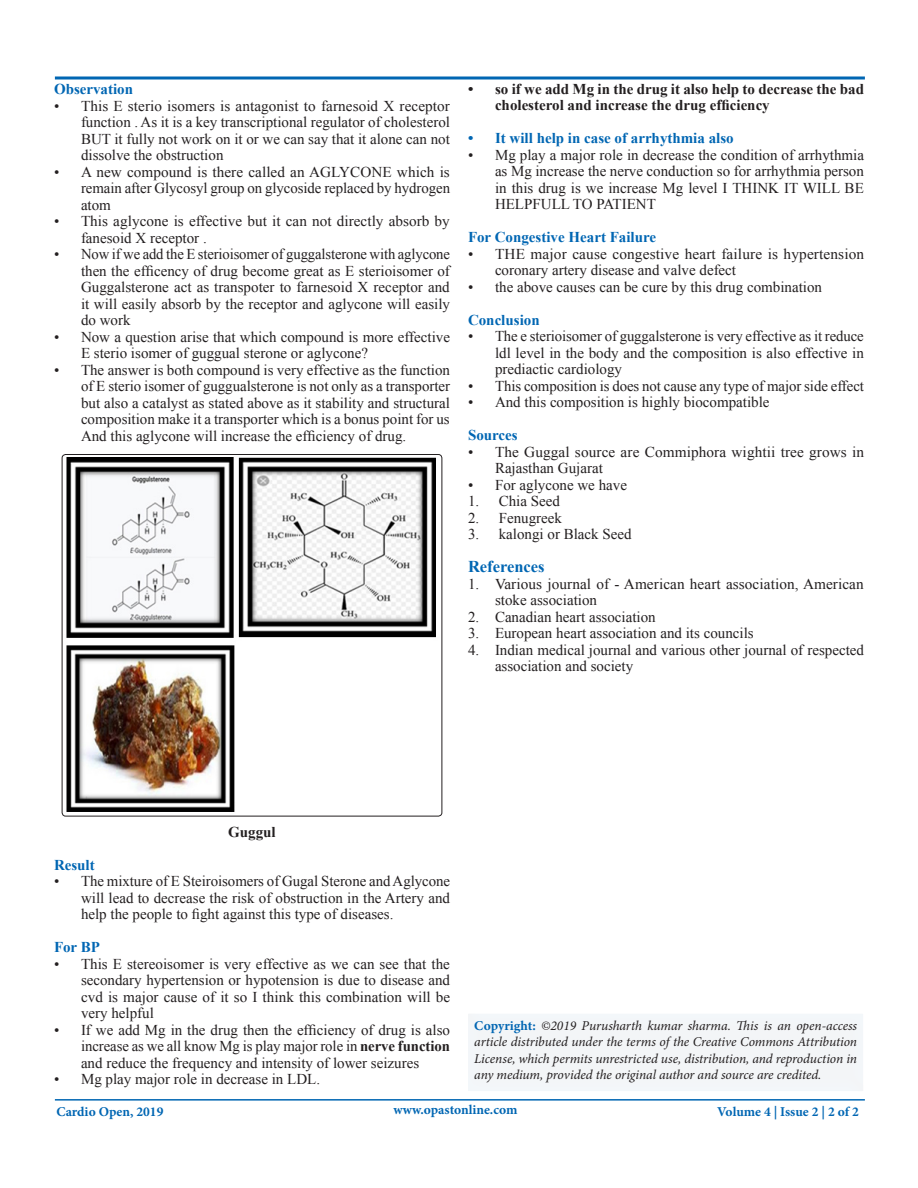
<style>
.page{position:relative;width:918px;height:1188px;background:#fff}
.page>*{position:absolute;margin:0;border:0;box-sizing:border-box;transform-origin:0 0}
.t1{font:700 16.5px "Times New Roman";color:#0166b3}
.t2{font:15px/16.5px "Times New Roman";color:#231f20;text-align:justify}
.t3{font:700 15px "Times New Roman";color:#0166b3}
.t4{font:700 15px/16.5px "Times New Roman";color:#231f20}
.t5{font:italic 13.5px/16.5px "Minion Pro";letter-spacing:-.01em;color:#231f20;text-align:justify}
.t6{font:700 13.5px "Minion Pro";color:#0166b3}
.s1{font-weight:700}
.s2{font-weight:700;font-style:normal;color:#0166b3}
</style>
<div class="page">
<hr style="left:55px;top:1099px;width:810px;height:2px;background:#0166b3">
<svg style="left:54px;top:76px;width:811px;height:4px"></svg>
<img style="left:62px;top:454px;width:380px;height:362px">
<div style="left:62px;top:454px;width:380px;height:362px;border:1px solid #231f20;border-radius:4px"></div>
<div style="left:464px;top:1007px;width:401px;height:86px;background:#f3f5f7"></div>
<p class="t3" style="left:54px;top:79px;width:81px">Observation</p>
<p class="t2" style="left:81px;top:97px;width:371px;text-indent:-27px">• This E sterio isomers is antagonist to farnesoid X receptor function . As it is a key transcriptional regulator of cholesterol BUT it fully not work on it or we can say that it alone can not dissolve the obstruction</p>
<p class="t2" style="left:81px;top:163px;width:371px;text-indent:-27px">• A new compound is there called an AGLYCONE which is remain after Glycosyl group on glycoside replaced by hydrogen atom</p>
<p class="t2" style="left:81px;top:213px;width:370px;text-indent:-27px">• This aglycone is effective but it can not directly absorb by fanesoid X receptor .</p>
<p class="t2" style="left:81px;top:246px;width:371px;text-indent:-27px">• Now if we add the E sterioisomer of guggalsterone with aglycone then the efficency of drug become great as E sterioisomer of Guggalsterone act as transpoter to farnesoid X receptor and it will easily absorb by the receptor and aglycone will easily do work</p>
<p class="t2" style="left:81px;top:328px;width:371px;text-indent:-27px">• Now a question arise that which compound is more effective<br>E sterio isomer of guggual sterone or aglycone?</p>
<p class="t2" style="left:81px;top:361px;width:371px;text-indent:-27px">• The answer is both compound is very effective as the function of E sterio isomer of guggualsterone is not only as a transporter but also a catalyst as stated above as it stability and structural composition make it a transporter which is a bonus point for us And this aglycone will increase the efficiency of drug.</p>
<p class="t4" style="left:495px;top:80px;width:371px;text-indent:-27px">• so if we add Mg in the drug it also help to decrease the bad cholesterol and increase the drug efficiency</p>
<p class="t3" style="left:468px;top:128px;width:267px">• It will help in case of arrhythmia also</p>
<p class="t2" style="left:495px;top:146px;width:371px;text-indent:-27px">• Mg play a major role in decrease the condition of arrhythmia as Mg increase the nerve conduction so for arrhythmia person in this drug is we increase Mg level I THINK IT WILL BE HELPFULL TO PATIENT</p>
<p class="t3" style="left:468px;top:227px;width:190px">For Congestive Heart Failure</p>
<p class="t2" style="left:495px;top:245px;width:371px;text-indent:-27px">• THE major cause congestive heart failure is hypertension coronary artery disease and valve defect</p>
<p class="t2" style="left:468px;top:278px;width:356px">• the above causes can be cure by this drug combination</p>
<p class="t3" style="left:468px;top:309px;width:73px">Conclusion</p>
<p class="t2" style="left:495px;top:328px;width:370px;text-indent:-27px">• The e sterioisomer of guggalsterone is very effective as it reduce ldl level in the body and the composition is also effective in prediactic cardiology</p>
<p class="t2" style="left:468px;top:377px;width:398px">• This composition is does not cause any type of major side effect</p>
<p class="t2" style="left:468px;top:394px;width:303px">• And this composition is highly biocompatible</p>
<p class="t3" style="left:468px;top:425px;width:51px">Sources</p>
<p class="t2" style="left:495px;top:443px;width:371px;text-indent:-27px">• The Guggal source are Commiphora wightii tree grows in<br>Rajasthan Gujarat</p>
<p class="t2" style="left:468px;top:476px;width:161px">• For aglycone we have</p>
<p class="t2" style="left:468px;top:493px;width:93px">1. Chia Seed</p>
<p class="t2" style="left:468px;top:509px;width:96px">2. Fenugreek</p>
<p class="t2" style="left:468px;top:526px;width:165px">3. kalongi or Black Seed</p>
<p class="t1" style="left:468px;top:555px;width:78px">References</p>
<p class="t2" style="left:495px;top:575px;width:370px;text-indent:-27px">1. Various journal of - American heart association, American stoke association</p>
<p class="t2" style="left:468px;top:608px;width:189px">2. Canadian heart association</p>
<p class="t2" style="left:468px;top:625px;width:287px">3. European heart association and its councils</p>
<p class="t2" style="left:495px;top:641px;width:371px;text-indent:-27px">4. Indian medical journal and various other journal of respected association and society</p>
<p class="t4" style="left:228px;top:823px;width:49px">Guggul</p>
<p class="t3" style="left:54px;top:854px;width:42px">Result</p>
<p class="t2" style="left:81px;top:873px;width:371px;text-indent:-27px">• The mixture of E Steiroisomers of Gugal Sterone and Aglycone will lead to decrease the risk of obstruction in the Artery and help the people to fight against this type of diseases.</p>
<p class="t3" style="left:54px;top:937px;width:47px">For BP</p>
<p class="t2" style="left:81px;top:955px;width:371px;text-indent:-27px">• This E stereoisomer is very effective as we can see that the secondary hypertension or hypotension is due to disease and cvd is major cause of it so I think this combination will be very helpful</p>
<p class="t2" style="left:81px;top:1021px;width:371px;text-indent:-27px">• If we add Mg in the drug then the efficiency of drug is also increase as we all know Mg is play major role in <span class="s1">nerve function </span>and reduce the frequency and intensity of lower seizures</p>
<p class="t2" style="left:54px;top:1071px;width:268px">• Mg play major role in decrease in LDL.</p>
<p class="t5" style="left:474px;top:1017px;width:384px"><span class="s2">Copyright:</span> ©2019 Purusharth kumar sharma. This is an open-access article distributed under the terms of the Creative Commons Attribution License, which permits unrestricted use, distribution, and reproduction in any medium, provided the original author and source are credited.</p>
<p class="t6" style="left:393px;top:1100px;width:126px">www.opastonline.com</p>
<p class="t6" style="left:56px;top:1102px;width:109px">Cardio Open, 2019</p>
<p class="t6" style="left:717px;top:1102px;width:143px">Volume 4 | Issue 2 | 2 of 2</p>
</div>
